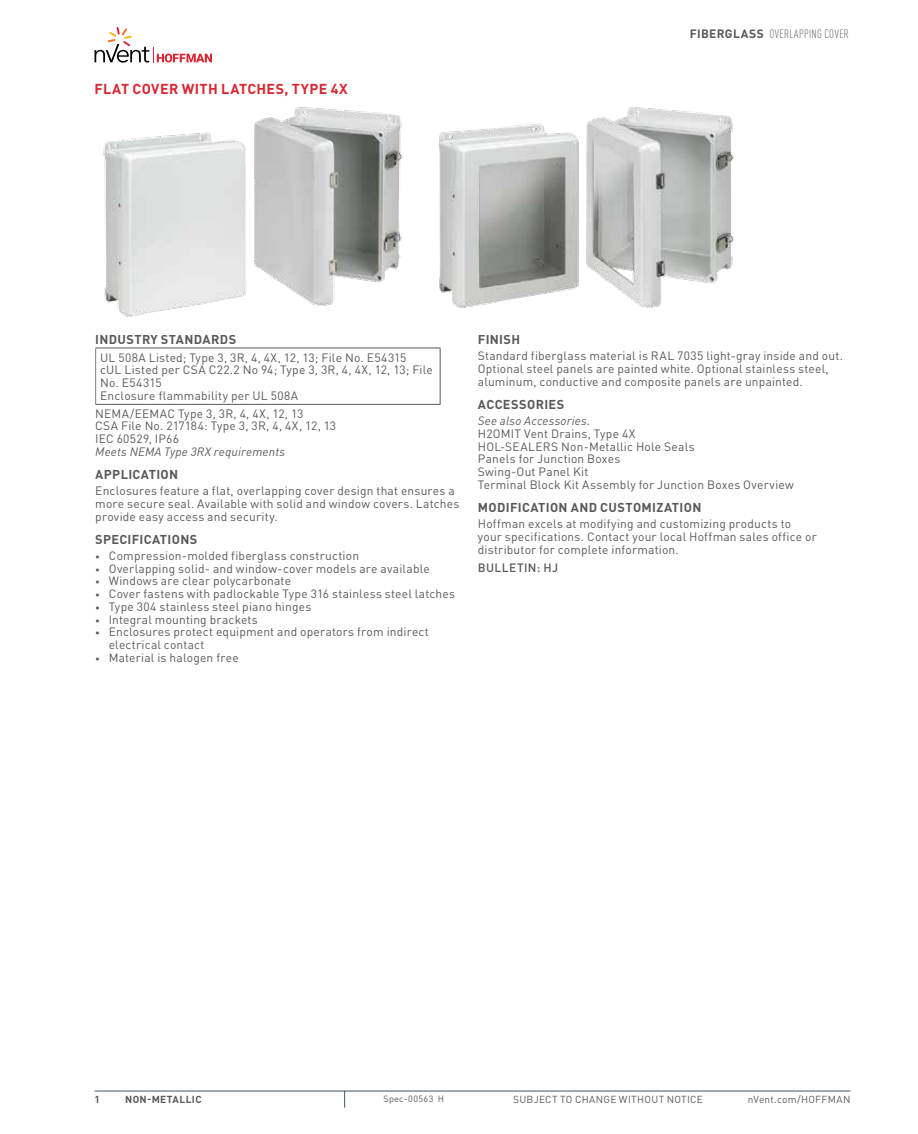
<style>
.page{position:relative;width:918px;height:1134px;background:#fff}
.page>*{position:absolute;margin:0;border:0;box-sizing:border-box;transform-origin:0 0}
.t1{font:700 14.25px "DIN Pro";letter-spacing:.025em;color:#d92632}
.t2{font:700 12.75px "DIN Pro";letter-spacing:.025em;color:#58595b}
.t3{font:12px/12.8px "DIN Pro";letter-spacing:.015em;color:#58595b}
.t4{font:italic 12px "DIN Pro";letter-spacing:.015em;color:#58595b}
.t5{font:300 condensed 12px "DIN Pro";letter-spacing:.025em;color:#58595b}
.t6{font:500 12px "DIN Pro";letter-spacing:.035em;color:#58595b}
.t7{font:10.2px "DIN Pro";letter-spacing:.025em;color:#58595b}
.t8{font:700 10.2px "DIN Pro";letter-spacing:.035em;color:#58595b}
.t9{font:9px "DIN Pro";letter-spacing:.04em;color:#58595b}
.s1{font-weight:700;font-stretch:normal}
.s2{font-size:9px}
</style>
<div class="page">
<svg style="left:95px;top:27px;width:117px;height:36px"></svg>
<hr style="left:94px;top:1091px;width:756px;height:1px;background:#3d5567">
<svg style="left:344px;top:1091px;width:1px;height:17px"></svg>
<img style="left:103px;top:106px;width:631px;height:211px">
<hr style="left:95px;top:348px;width:346px;height:1px;background:#58595b">
<hr style="left:95px;top:404px;width:346px;height:1px;background:#58595b">
<hr style="left:440px;top:348px;width:1px;height:56px;background:#58595b">
<p class="t1" style="left:95px;top:77px;width:255px">FLAT COVER WITH LATCHES, TYPE 4X</p>
<p class="t5" style="left:690px;top:25px;width:161px"><span class="s1">FIBERGLASS</span> OVERLAPPING COVER</p>
<p class="t2" style="left:95px;top:329px;width:40px">INDUSTRY</p>
<p class="t2" style="left:161px;top:329px;width:9px">STA</p>
<p class="t2" style="left:185px;top:329px;width:52px">NDARDS</p>
<p class="t3" style="left:100px;top:350px;width:334px">UL 508A Listed; Type 3, 3R, 4, 4X, 12, 13; File No. E54315<br>cUL Listed per CSA C22.2 No 94; Type 3, 3R, 4, 4X, 12, 13; File No. E54315<br>Enclosure flammability per UL 508A</p>
<p class="t3" style="left:95px;top:406px;width:242px">NEMA/EEMAC Type 3, 3R, 4, 4X, 12, 13<br>CSA File No. 217184: Type 3, 3R, 4, 4X, 12, 13<br>IEC 60529, IP66</p>
<p class="t4" style="left:95px;top:442px;width:191px">Meets NEMA Type 3RX requirements</p>
<p class="t2" style="left:95px;top:464px;width:9px">APPLICATIO</p>
<p class="t2" style="left:169px;top:464px;width:11px">N</p>
<p class="t3" style="left:95px;top:483px;width:366px">Enclosures feature a flat, overlapping cover design that ensures a more secure seal. Available with solid and window covers. Latches provide easy access and security.</p>
<p class="t2" style="left:95px;top:529px;width:8px">SPECI</p>
<p class="t2" style="left:132px;top:529px;width:16px">FICATIO</p>
<p class="t2" style="left:180px;top:529px;width:18px">NS</p>
<p class="t3" style="left:95px;top:548px;width:265px"><span class="s2">•</span> Compression-molded fiberglass construction</p>
<p class="t3" style="left:95px;top:561px;width:336px"><span class="s2">•</span> Overlapping solid- and window-cover models are available</p>
<p class="t3" style="left:95px;top:573px;width:197px"><span class="s2">•</span> Windows are clear polycarbonate</p>
<p class="t3" style="left:95px;top:586px;width:361px"><span class="s2">•</span> Cover fastens with padlockable Type 316 stainless steel latches</p>
<p class="t3" style="left:95px;top:599px;width:218px"><span class="s2">•</span> Type 304 stainless steel piano hinges</p>
<p class="t3" style="left:95px;top:612px;width:164px"><span class="s2">•</span> Integral mounting brackets</p>
<p class="t3" style="left:109px;top:624px;width:322px;text-indent:-14px"><span class="s2">•</span> Enclosures protect equipment and operators from indirect electrical contact</p>
<p class="t3" style="left:95px;top:650px;width:145px"><span class="s2">•</span> Material is halogen free</p>
<p class="t2" style="left:478px;top:329px;width:29px">FINISH</p>
<p class="t3" style="left:478px;top:348px;width:367px">Standard fiberglass material is RAL 7035 light-gray inside and out.<br>Optional steel panels are painted white. Optional stainless steel, aluminum, conductive and composite panels are unpainted.</p>
<p class="t2" style="left:478px;top:394px;width:9px">ACCESSORIES</p>
<p class="t4" style="left:478px;top:411px;width:114px">See also Accessories.</p>
<p class="t3" style="left:478px;top:426px;width:317px">H2OMIT Vent Drains, Type 4X<br>HOL-SEALERS Non-Metallic Hole Seals<br>Panels for Junction Boxes<br>Swing-Out Panel Kit<br>Terminal Block Kit Assembly for Junction Boxes Overview</p>
<p class="t2" style="left:478px;top:497px;width:48px">MODIFICATIO</p>
<p class="t2" style="left:559px;top:497px;width:68px">N AND CUSTO</p>
<p class="t2" style="left:642px;top:497px;width:31px">MIZATIO</p>
<p class="t2" style="left:692px;top:497px;width:11px">N</p>
<p class="t3" style="left:478px;top:516px;width:340px">Hoffman excels at modifying and customizing products to your specifications. Contact your local Hoffman sales office or distributor for complete information.</p>
<p class="t6" style="left:478px;top:558px;width:82px">BULLETIN: HJ</p>
<p class="t8" style="left:94px;top:1091px;width:7px">1</p>
<p class="t8" style="left:125px;top:1091px;width:78px">NON-METALLIC</p>
<p class="t9" style="left:384px;top:1092px;width:62px">Spec-00563 H</p>
<p class="t7" style="left:513px;top:1091px;width:191px">SUBJECT TO CHANGE WITHOUT NOTICE</p>
<p class="t7" style="left:748px;top:1091px;width:104px">nVent.com/HOFFMAN</p>
</div>
